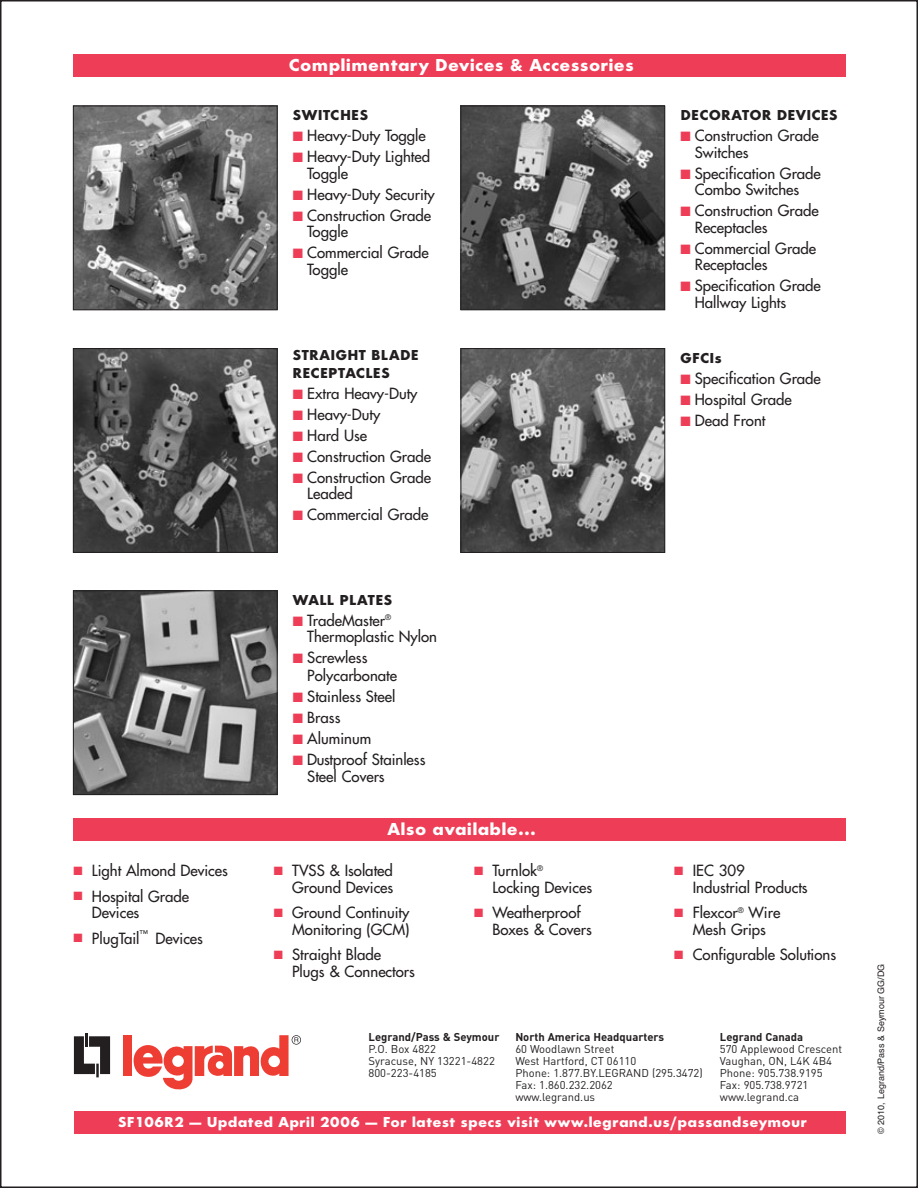
<style>
.page{position:relative;width:918px;height:1188px;background:#fff}
.page>*{position:absolute;margin:0;border:0;box-sizing:border-box;transform-origin:0 0}
.t1{font:700 18px "Futura No 2 D";letter-spacing:.05em;color:#fff}
.t2{font:15px/16.5px "Futura";color:#231f20}
.t3{font:700 15px "Futura No 2 D";letter-spacing:.05em;color:#fff}
.t4{font:700 15px/18px "Futura No 2 D";letter-spacing:.05em;color:#231f20}
.t5{font:11.25px/12px "DIN";color:#231f20}
.t6{font:700 11.25px "DIN";color:#231f20}
.t7{font:9px "Helvetica";color:#231f20}
.t8{font:9px "Futura";color:#231f20}
.s1{color:#ee3d56}
</style>
<div class="page">
<hr style="left:85px;top:1033px;width:3px;height:14px;background:#231f20">
<svg style="left:74px;top:1036px;width:36px;height:41px"></svg>
<div style="left:123px;top:1035px;width:9px;height:41px;background:#ee3e34"></div>
<svg style="left:134px;top:1035px;width:167px;height:54px"></svg>
<div style="left:74px;top:1111px;width:772px;height:23px;background:#ee3d56"></div>
<div style="left:73px;top:54px;width:772px;height:23px;background:#ee3d56"></div>
<div style="left:73px;top:819px;width:772px;height:22px;background:#ee3d56"></div>
<img style="left:75px;top:108px;width:201px;height:200px">
<div style="left:73px;top:106px;width:205px;height:204px;border:1px solid #231f20"></div>
<img style="left:463px;top:108px;width:200px;height:200px">
<div style="left:461px;top:106px;width:204px;height:204px;border:1px solid #231f20"></div>
<img style="left:75px;top:350px;width:201px;height:201px">
<div style="left:73px;top:348px;width:205px;height:205px;border:1px solid #231f20"></div>
<img style="left:463px;top:350px;width:200px;height:201px">
<div style="left:461px;top:348px;width:204px;height:205px;border:1px solid #231f20"></div>
<img style="left:75px;top:592px;width:201px;height:201px">
<div style="left:73px;top:590px;width:205px;height:205px;border:1px solid #231f20"></div>
<p class="t2" style="left:74px;top:864px;width:156px"><span class="s1">■</span> Light Almond Devices</p>
<p class="t2" style="left:92px;top:889px;width:99px;text-indent:-18px"><span class="s1">■</span> Hospital Grade<br>Devices</p>
<p class="t2" style="left:74px;top:931px;width:68px"><span class="s1">■</span> PlugTail</p>
<p class="t8" style="left:140px;top:929px;width:10px">™</p>
<p class="t2" style="left:156px;top:931px;width:49px">Devices</p>
<p class="t1" style="left:289px;top:59px;width:346px">Complimentary Devices &amp; Accessories</p>
<p class="t4" style="left:293px;top:108px;width:77px">SWITCHES</p>
<p class="t2" style="left:293px;top:128px;width:135px"><span class="s1">■</span> Heavy-Duty Toggle</p>
<p class="t2" style="left:307px;top:149px;width:124px;text-indent:-14px"><span class="s1">■</span> Heavy-Duty Lighted<br>Toggle</p>
<p class="t2" style="left:293px;top:187px;width:143px"><span class="s1">■</span> Heavy-Duty Security</p>
<p class="t2" style="left:307px;top:208px;width:125px;text-indent:-14px"><span class="s1">■</span> Construction Grade<br>Toggle</p>
<p class="t2" style="left:307px;top:245px;width:123px;text-indent:-14px"><span class="s1">■</span> Commercial Grade<br>Toggle</p>
<p class="t4" style="left:293px;top:347px;width:127px">STRAIGHT BLADE<br>RECEPTACLES</p>
<p class="t2" style="left:293px;top:386px;width:126px"><span class="s1">■</span> Extra Heavy-Duty</p>
<p class="t2" style="left:293px;top:407px;width:89px"><span class="s1">■</span> Heavy-Duty</p>
<p class="t2" style="left:293px;top:428px;width:76px"><span class="s1">■</span> Hard Use</p>
<p class="t2" style="left:293px;top:449px;width:140px"><span class="s1">■</span> Construction Grade</p>
<p class="t2" style="left:307px;top:470px;width:125px;text-indent:-14px"><span class="s1">■</span> Construction Grade<br>Leaded</p>
<p class="t2" style="left:293px;top:507px;width:137px"><span class="s1">■</span> Commercial Grade</p>
<p class="t4" style="left:293px;top:592px;width:101px">WALL PLATES</p>
<p class="t2" style="left:307px;top:613px;width:131px;text-indent:-14px"><span class="s1">■</span> TradeMaster<sup>®<br></sup>Thermoplastic Nylon</p>
<p class="t2" style="left:307px;top:650px;width:91px;line-height:17.4px;text-indent:-14px"><span class="s1">■</span> Screwless<br>Polycarbonate</p>
<p class="t2" style="left:293px;top:689px;width:104px"><span class="s1">■</span> Stainless Steel</p>
<p class="t2" style="left:293px;top:710px;width:49px"><span class="s1">■</span> Brass</p>
<p class="t2" style="left:293px;top:731px;width:80px"><span class="s1">■</span> Aluminum</p>
<p class="t2" style="left:307px;top:752px;width:120px;line-height:17.4px;text-indent:-14px"><span class="s1">■</span> Dustproof Stainless<br>Steel Covers</p>
<p class="t1" style="left:387px;top:823px;width:150px">Also available...</p>
<p class="t2" style="left:274px;top:864px;width:121px;text-align:right"><span class="s1">■</span> TVSS &amp; Isolated<br>Ground Devices</p>
<p class="t2" style="left:274px;top:906px;width:137px;text-align:right"><span class="s1">■</span> Ground Continuity<br>Monitoring (GCM)</p>
<p class="t2" style="left:292px;top:948px;width:124px;text-indent:-18px"><span class="s1">■</span> Straight Blade<br>Plugs &amp; Connectors</p>
<p class="t2" style="left:492px;top:864px;width:101px;text-indent:-18px"><span class="s1">■</span> Turnlok<sup>®<br></sup>Locking Devices</p>
<p class="t2" style="left:492px;top:906px;width:101px;text-indent:-18px"><span class="s1">■</span> Weatherproof<br>Boxes &amp; Covers</p>
<p class="t4" style="left:681px;top:108px;width:158px">DECORATOR DEVICES</p>
<p class="t2" style="left:695px;top:128px;width:125px;text-indent:-14px"><span class="s1">■</span> Construction Grade<br>Switches</p>
<p class="t2" style="left:680px;top:166px;width:142px;text-align:center"><span class="s1">■</span> Specification Grade<br>Combo Switches</p>
<p class="t2" style="left:695px;top:203px;width:125px;text-indent:-14px"><span class="s1">■</span> Construction Grade<br>Receptacles</p>
<p class="t2" style="left:695px;top:241px;width:123px;text-indent:-14px"><span class="s1">■</span> Commercial Grade<br>Receptacles</p>
<p class="t2" style="left:695px;top:278px;width:128px;text-indent:-14px"><span class="s1">■</span> Specification Grade<br>Hallway Lights</p>
<p class="t4" style="left:680px;top:350px;width:43px">GFCIs</p>
<p class="t2" style="left:680px;top:371px;width:142px"><span class="s1">■</span> Specification Grade</p>
<p class="t2" style="left:680px;top:392px;width:113px"><span class="s1">■</span> Hospital Grade</p>
<p class="t2" style="left:680px;top:413px;width:87px"><span class="s1">■</span> Dead Front</p>
<p class="t2" style="left:693px;top:864px;width:116px;text-indent:-18px"><span class="s1">■</span> IEC 309<br>Industrial Products</p>
<p class="t2" style="left:674px;top:906px;width:108px;text-align:center"><span class="s1">■</span> Flexcor<sup>®</sup> Wire<br>Mesh Grips</p>
<p class="t2" style="left:674px;top:948px;width:163px"><span class="s1">■</span> Configurable Solutions</p>
<p class="t6" style="left:369px;top:1033px;width:132px">Legrand/Pass &amp; Seymour</p>
<p class="t5" style="left:369px;top:1044px;width:128px">P.O. Box 4822<br>Syracuse, NY 13221-4822<br>800-223-4185</p>
<p class="t6" style="left:515px;top:1033px;width:150px">North America Headquarters</p>
<p class="t5" style="left:515px;top:1044px;width:189px">60 Woodlawn Street<br>West Hartford, CT 06110<br>Phone: 1.877.BY.LEGRAND (295.3472)<br>Fax: 1.860.232.2062<br>www.legrand.us</p>
<p class="t6" style="left:720px;top:1033px;width:85px">Legrand Canada</p>
<p class="t5" style="left:720px;top:1044px;width:124px">570 Applewood Crescent<br>Vaughan, ON, L4K 4B4<br>Phone: 905.738.9195<br>Fax: 905.738.9721 www.legrand.ca</p>
<p class="t3" style="left:118px;top:1117px;width:690px">SF106R2 — Updated April 2006 — For latest specs visit www.legrand.us/passandseymour</p>
<p class="t7" style="left:878px;top:1134px;width:172px;rotate:-90deg">© 2010, Legrand/Pass &amp; Seymour GG/DG</p>
</div>
